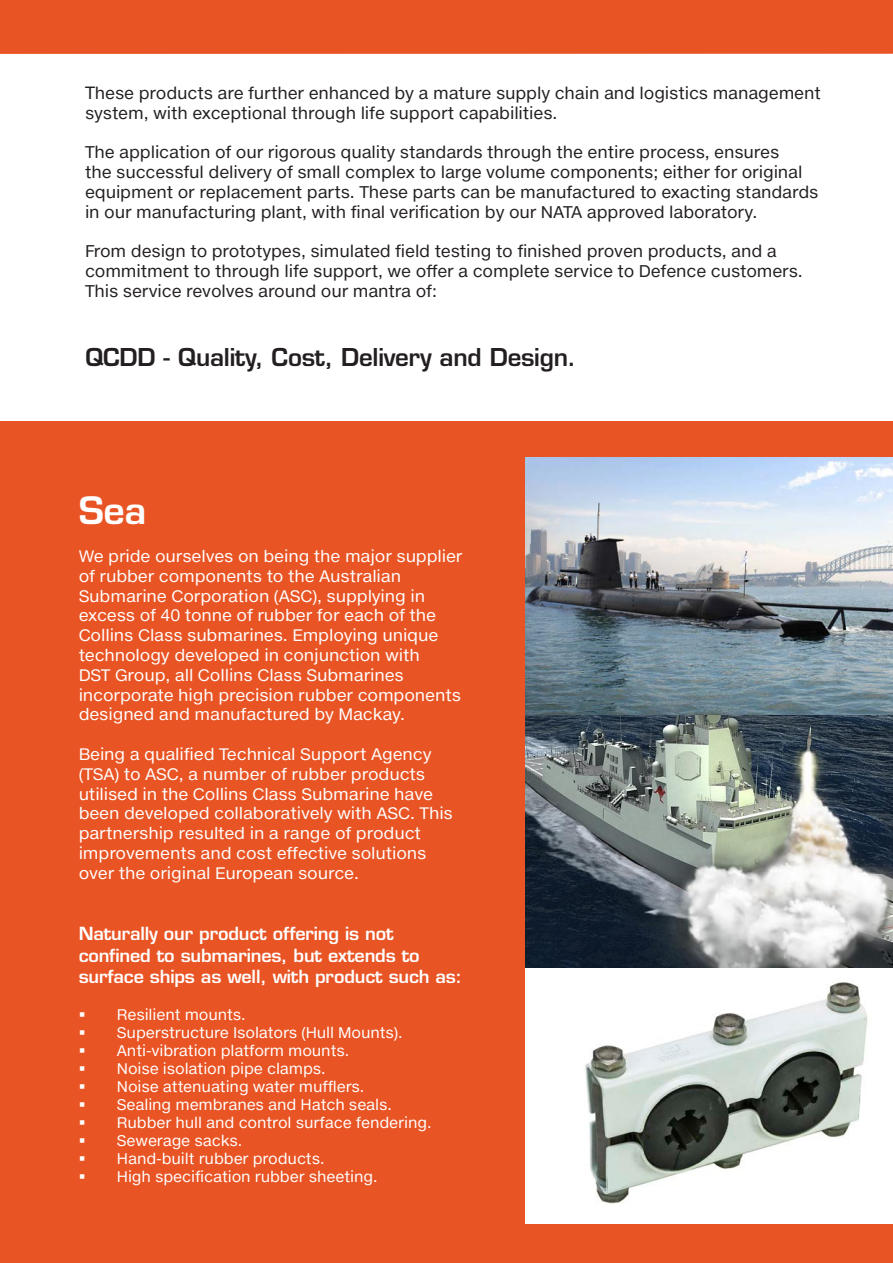
<style>
.page{position:relative;width:893px;height:1263px;background:#fff}
.page>*{position:absolute;margin:0;border:0;box-sizing:border-box;transform-origin:0 0}
.t1{font:600 36.75px "Eurostile LT Std";color:#fff}
.t2{font:600 24px "Eurostile LT Std";letter-spacing:-.01em;color:#231f20}
.t3{font:600 17.7px/21.6px "Eurostile LT Std";letter-spacing:-.01em;color:#fff}
.t4{font:16.5px/19.8px "Helvetica Neuee Text Pro";letter-spacing:-.01em;color:#231f20}
.t5{font:16.2px/19.8px "Helvetica Neuee Text Pro";letter-spacing:-.01em;color:#fff}
.t6{font:15px "Helvetica Neuee Text Pro";letter-spacing:-.01em;color:#fff}
.s1{font-size:17.25px}
</style>
<div class="page">
<div style="left:0;top:421px;width:893px;height:842px;background:#e95424"></div>
<img style="left:525px;top:458px;width:368px;height:257px">
<img style="left:525px;top:715px;width:368px;height:253px">
<div style="left:525px;top:968px;width:368px;height:255px;background:#fff"></div>
<img style="left:584px;top:982px;width:284px;height:222px">
<div style="left:0;top:0;width:893px;height:54px;background:#e95424"></div>
<p class="t4" style="left:85px;top:83px;width:737px"><span class="s1">T</span>hese products are further enhanced by a mature supply chain and logistics management system, with exceptional through life support capabilities.</p>
<p class="t4" style="left:85px;top:142px;width:735px">The application of our rigorous quality standards through the entire process, ensures<br>the successful delivery of small complex to large volume components; either for original equipment or replacement parts. These parts can be manufactured to exacting standards in our manufacturing plant, with final verification by our NATA approved laboratory.</p>
<p class="t4" style="left:85px;top:241px;width:719px">From design to prototypes, simulated field testing to finished proven products, and a commitment to through life support, we offer a complete service to Defence customers.<br>This service revolves around our mantra of:</p>
<p class="t2" style="left:85px;top:342px;width:493px">QCDD - Quality, Cost, Delivery and Design.</p>
<p class="t1" style="left:79px;top:488px;width:69px">Sea</p>
<p class="t5" style="left:79px;top:546px;width:385px">We pride ourselves on being the major supplier of rubber components to the Australian Submarine Corporation (ASC), supplying in excess of 40 tonne of rubber for each of the Collins Class submarines. Employing unique technology developed in conjunction with<br>DST Group, all Collins Class Submarines incorporate high precision rubber components designed and manufactured by Mackay.</p>
<p class="t5" style="left:79px;top:744px;width:376px">Being a qualified Technical Support Agency (TSA) to ASC, a number of rubber products utilised in the Collins Class Submarine have been developed collaboratively with ASC. This partnership resulted in a range of product improvements and cost effective solutions over the original European source.</p>
<p class="t3" style="left:79px;top:923px;width:385px">Naturally our product offering is not confined to submarines, but extends to surface ships as well, with product such as:</p>
<p class="t6" style="left:117px;top:1005px;width:130px">Resilient mounts.</p>
<p class="t6" style="left:117px;top:1023px;width:287px">Superstructure Isolators (Hull Mounts).</p>
<p class="t6" style="left:117px;top:1041px;width:234px">Anti-vibration platform mounts.</p>
<p class="t6" style="left:117px;top:1059px;width:210px">Noise isolation pipe clamps.</p>
<p class="t6" style="left:117px;top:1077px;width:249px">Noise attenuating water mufflers.</p>
<p class="t6" style="left:117px;top:1095px;width:276px">Sealing membranes and Hatch seals.</p>
<p class="t6" style="left:117px;top:1113px;width:316px">Rubber hull and control surface fendering.</p>
<p class="t6" style="left:117px;top:1131px;width:127px">Sewerage sacks.</p>
<p class="t6" style="left:117px;top:1149px;width:209px">Hand-built rubber products.</p>
<p class="t6" style="left:117px;top:1167px;width:262px">High specification rubber sheeting.</p>
</div>
